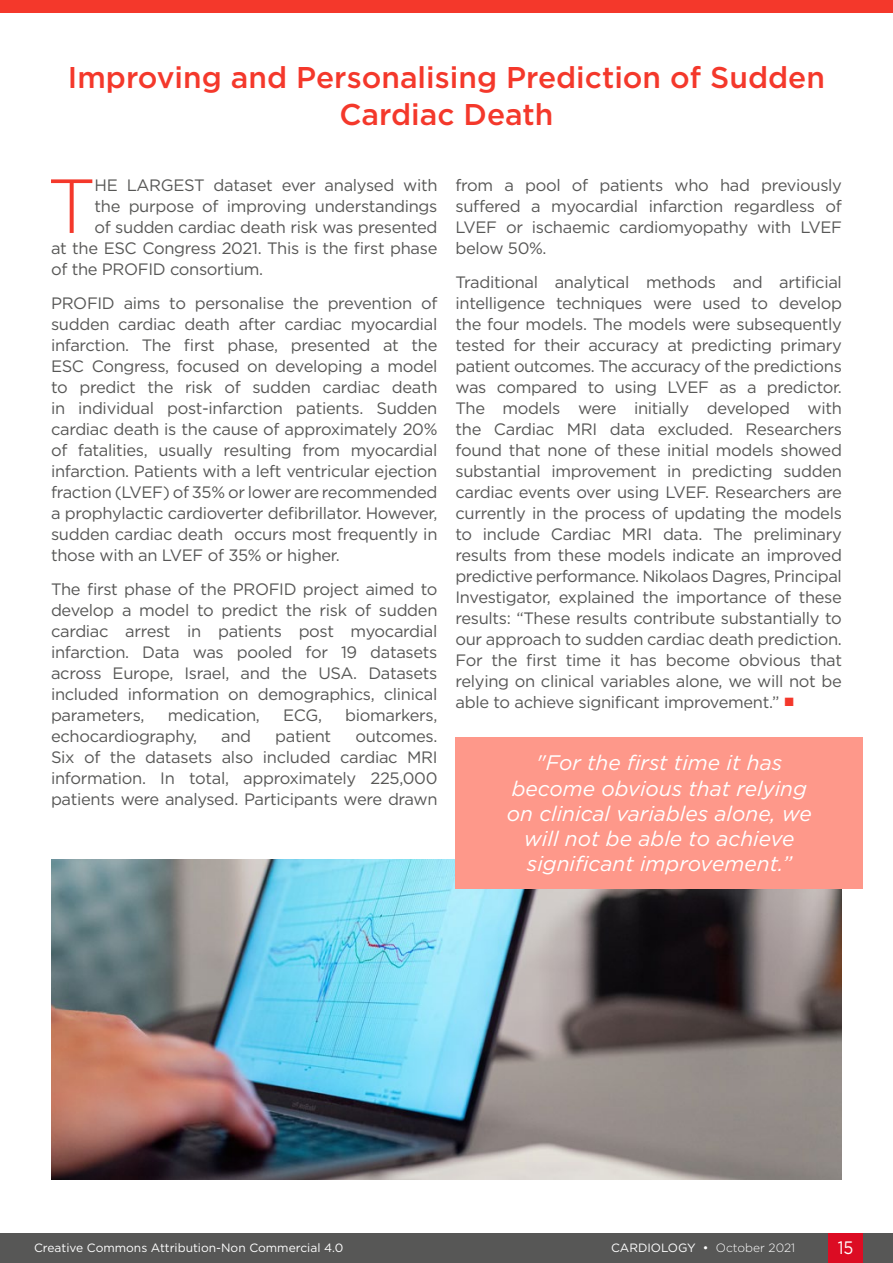
<style>
.page{position:relative;width:893px;height:1263px;background:#fff}
.page>*{position:absolute;margin:0;border:0;box-sizing:border-box;transform-origin:0 0}
.Body_Text__Justifica{font:300 76.5px "Gotham";color:#f4382b}
.Story_Title_Heading{font:500 30px/37.5px "Gotham";color:#f4382b;text-align:center}
.Body_Text_Quote{font:italic 21px/25.2px "Gotham";color:#fff;text-align:center}
.t1{font:18px "Gotham";color:#fff;scale:.9 1}
.Body_Text__Justifica-2{font:16.5px/21px "Gotham";letter-spacing:-.02em;color:#575756;text-align:justify}
.t2{font:12px "Gotham";color:#fff}
.s1{font-family:"Arial";font-size:18px;color:#f4382b}
.s2{font-weight:300}
</style>
<div class="page">
<div style="left:0;top:1233px;width:893px;height:30px;background:#575756"></div>
<div style="left:829px;top:1233px;width:34px;height:30px;background:#dc0c23"></div>
<img style="left:51px;top:860px;width:791px;height:319px">
<div style="left:455px;top:738px;width:408px;height:151px;background:#fe988a"></div>
<div style="left:0;top:0;width:893px;height:13px;background:#f4382b"></div>
<p class="Story_Title_Heading" style="left:68px;top:58px;width:758px">Improving and Personalising Prediction of Sudden<br>Cardiac Death</p>
<p class="Body_Text__Justifica" style="left:47px;top:158px;width:50px">T</p>
<p class="Body_Text__Justifica-2" style="left:95px;top:174px;width:344px">HE LARGEST dataset ever analysed with</p>
<p class="Body_Text__Justifica-2" style="left:95px;top:195px;width:344px">the purpose of improving understandings</p>
<p class="Body_Text__Justifica-2" style="left:95px;top:216px;width:344px">of sudden cardiac death risk was presented</p>
<p class="Body_Text__Justifica-2" style="left:51px;top:237px;width:388px">at the ESC Congress 2021. This is the first phase</p>
<p class="Body_Text__Justifica-2" style="left:51px;top:258px;width:214px">of the PROFID consortium.</p>
<p class="Body_Text__Justifica-2" style="left:51px;top:292px;width:388px">PROFID aims to personalise the prevention of sudden cardiac death after cardiac myocardial infarction. The first phase, presented at the ESC Congress, focused on developing a model to predict the risk of sudden cardiac death in individual post-infarction patients. Sudden cardiac death is the cause of approximately 20% of fatalities, usually resulting from myocardial infarction. Patients with a left ventricular ejection fraction (LVEF) of 35% or lower are recommended a prophylactic cardioverter defibrillator. However, sudden cardiac death occurs most frequently in those with an LVEF of 35% or higher.</p>
<p class="Body_Text__Justifica-2" style="left:51px;top:578px;width:388px">The first phase of the PROFID project aimed to develop a model to predict the risk of sudden cardiac arrest in patients post myocardial infarction. Data was pooled for 19 datasets across Europe, Israel, and the USA. Datasets included information on demographics, clinical parameters,</p>
<p class="Body_Text__Justifica-2" style="left:168px;top:704px;width:94px">medication,</p>
<p class="Body_Text__Justifica-2" style="left:283px;top:704px;width:40px">ECG,</p>
<p class="Body_Text__Justifica-2" style="left:345px;top:704px;width:94px">biomarkers,</p>
<p class="Body_Text__Justifica-2" style="left:51px;top:725px;width:148px">echocardiography,</p>
<p class="Body_Text__Justifica-2" style="left:221px;top:725px;width:32px">and</p>
<p class="Body_Text__Justifica-2" style="left:275px;top:725px;width:58px">patient</p>
<p class="Body_Text__Justifica-2" style="left:51px;top:725px;width:388px;text-indent:304px">outcomes.<br>Six of the datasets also included cardiac MRI information. In total, approximately 225,000 patients were analysed. Participants were drawn</p>
<p class="Body_Text__Justifica-2" style="left:455px;top:174px;width:388px">from a pool of patients who had previously suffered a myocardial infarction regardless of LVEF or ischaemic cardiomyopathy with LVEF below 50%.</p>
<p class="Body_Text__Justifica-2" style="left:455px;top:271px;width:388px">Traditional analytical methods and artificial intelligence techniques were used to develop the four models. The models were subsequently tested for their accuracy at predicting primary patient outcomes. The accuracy of the predictions was compared to using LVEF as a predictor.<br>The models were initially developed with the Cardiac MRI data excluded. Researchers found that none of these initial models showed substantial improvement in predicting sudden cardiac events over using LVEF. Researchers are currently in the process of updating the models to include Cardiac MRI data. The preliminary results from these models indicate an improved predictive performance. Nikolaos Dagres, Principal Investigator, explained the importance of these results: “These results contribute substantially to our approach to sudden cardiac death prediction.<br>For the first time it has become obvious that relying on clinical variables alone, we will not be able to achieve significant improvement.” <span class="s1">■</span></p>
<p class="Body_Text_Quote" style="left:507px;top:750px;width:307px">"For the first time it has become obvious that relying on clinical variables alone, we will not be able to achieve significant improvement.”</p>
<p class="t2" style="left:34px;top:1240px;width:311px">Creative Commons Attribution-Non Commercial 4.0</p>
<p class="t2" style="left:611px;top:1240px;width:186px">CARDIOLOGY • <span class="s2">October 2021</span></p>
<p class="t1" style="left:838px;top:1236px;width:19px">15</p>
</div>
